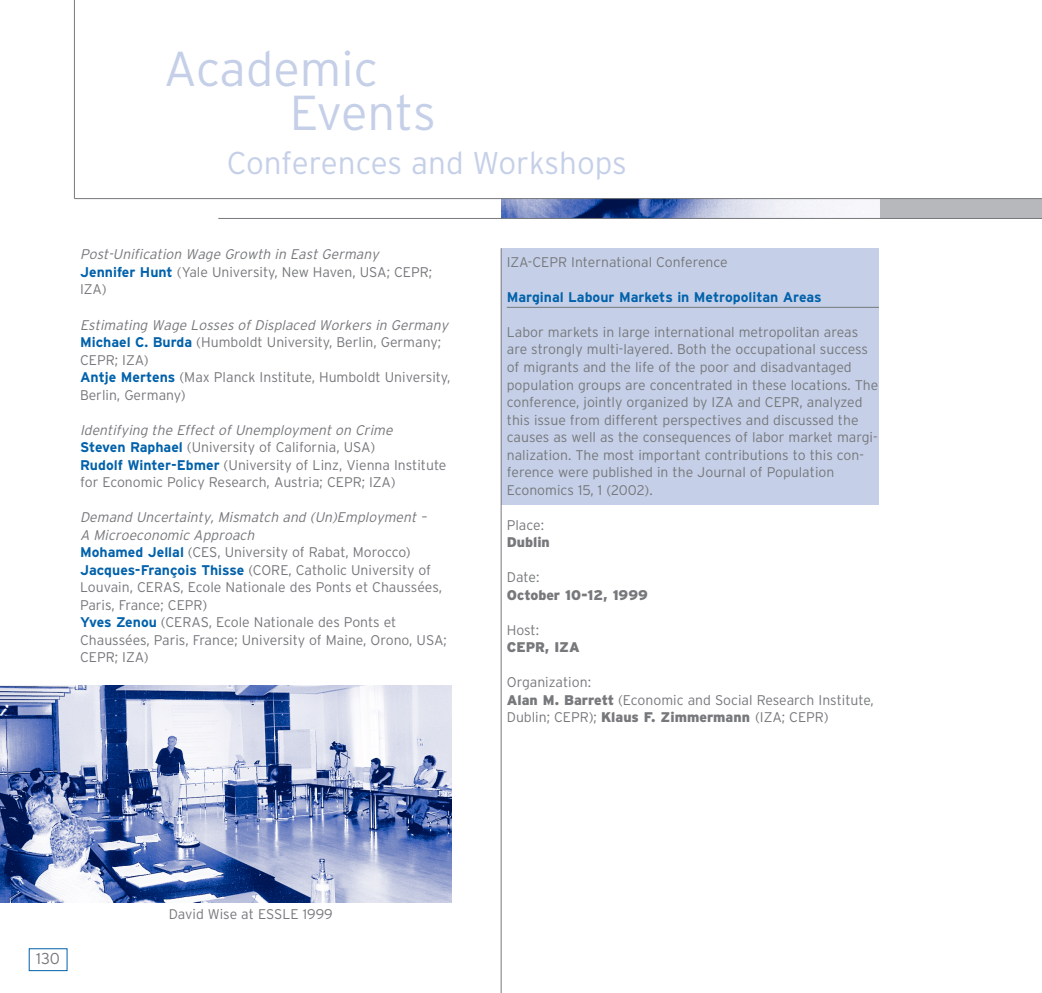
<style>
.page{position:relative;width:1042px;height:993px;background:#fff}
.page>*{position:absolute;margin:0;border:0;box-sizing:border-box;transform-origin:0 0}
.t1{font:300 49px/43.8px "Interstate";letter-spacing:-.005em;color:#c5d0e8}
.t2{font:300 31.5px "Interstate";color:#c5d0e8}
.t3{font:300 15.75px "Interstate";color:#76787b}
.t4{font:300 14px/17.5px "Interstate";color:#76787b}
.t5{font:italic 300 14px/17.5px "Interstate";color:#76787b}
.t6{font:700 14px "Interstate";color:#0161aa}
.t7{font:900 14px "Interstate";color:#76787b}
.s1{font-weight:700;font-style:normal;color:#0161aa}
.s2{font-style:normal}
.s3{font-style:italic}
.s4{font-weight:700;color:#0161aa}
.s5{font-weight:900}
</style>
<div class="page">
<div style="left:502px;top:248px;width:377px;height:256px;background:#c5d0e8"></div>
<div style="left:860px;top:198px;width:182px;height:20px;background:#b7b8bb"></div>
<img style="left:501px;top:199px;width:379px;height:19px">
<hr style="left:74px;top:0;width:1px;height:198px;background:#76787b">
<hr style="left:501px;top:248px;width:1px;height:744px;background:#76787b">
<hr style="left:74px;top:198px;width:968px;height:1px;background:#76787b">
<hr style="left:218px;top:218px;width:824px;height:1px;background:#76787b">
<hr style="left:507px;top:307px;width:372px;height:1px;background:#76787b">
<img style="left:0;top:685px;width:452px;height:217px">
<h1 class="t1" style="left:290px;top:47px;width:148px;text-indent:-126px">Academic<br>Events</h1>
<h2 class="t2" style="left:227px;top:144px;width:402px">Conferences and Workshops</h2>
<p class="t5" style="left:80px;top:246px;width:354px">Post-Unification Wage Growth in East Germany<br><span class="s1">Jennifer Hunt</span> <span class="s2">(Yale University, New Haven, USA; CEPR;<br>IZA)</span></p>
<p class="t4" style="left:80px;top:316px;width:372px"><span class="s3">Estimating Wage Losses of Displaced Workers in Germany </span><span class="s4">Michael C. Burda</span> (Humboldt University, Berlin, Germany; CEPR; IZA)<br><span class="s4">Antje Mertens</span> (Max Planck Institute, Humboldt University, Berlin, Germany)</p>
<p class="t4" style="left:80px;top:421px;width:368px"><span class="s3">Identifying the Effect of Unemployment on Crime<br></span><span class="s4">Steven Raphael</span> (University of California, USA)<br><span class="s4">Rudolf Winter-Ebmer</span> (University of Linz, Vienna Institute for Economic Policy Research, Austria; CEPR; IZA)</p>
<p class="t4" style="left:80px;top:508px;width:368px"><span class="s3">Demand Uncertainty, Mismatch and (Un)Employment –<br>A Microeconomic Approach<br></span><span class="s4">Mohamed Jellal</span> (CES, University of Rabat, Morocco)<br><span class="s4">Jacques-François Thisse</span> (CORE, Catholic University of Louvain, CERAS, Ecole Nationale des Ponts et Chaussées, Paris, France; CEPR)<br><span class="s4">Yves Zenou</span> (CERAS, Ecole Nationale des Ponts et Chaussées, Paris, France; University of Maine, Orono, USA; CEPR; IZA)</p>
<p class="t4" style="left:507px;top:253px;width:222px">IZA-CEPR International Conference</p>
<p class="t6" style="left:507px;top:289px;width:316px">Marginal Labour Markets in Metropolitan Areas</p>
<p class="t4" style="left:507px;top:323px;width:373px">Labor markets in large international metropolitan areas are strongly multi-layered. Both the occupational success of migrants and the life of the poor and disadvantaged population groups are concentrated in these locations. The conference, jointly organized by IZA and CEPR, analyzed this issue from different perspectives and discussed the causes as well as the consequences of labor market margi&shy;nalization. The most important contributions to this con&shy;ference were published in the Journal of Population Economics 15, 1 (2002).</p>
<p class="t4" style="left:507px;top:516px;width:39px">Place:</p>
<p class="t7" style="left:507px;top:534px;width:45px">Dublin</p>
<p class="t4" style="left:507px;top:568px;width:34px">Date:</p>
<p class="t7" style="left:507px;top:586px;width:143px">October 10-12, 1999</p>
<p class="t4" style="left:507px;top:621px;width:34px">Host:</p>
<p class="t7" style="left:507px;top:639px;width:74px">CEPR, IZA</p>
<p class="t4" style="left:507px;top:673px;width:369px">Organization:<br><span class="s5">Alan M. Barrett</span> (Economic and Social Research Institute,<br>Dublin; CEPR); <span class="s5">Klaus F. Zimmermann</span> (IZA; CEPR)</p>
<p class="t3" style="left:36px;top:949px;width:25px">130</p>
<p class="t4" style="left:169px;top:904px;width:166px">David Wise at ESSLE 1999</p>
</div>
